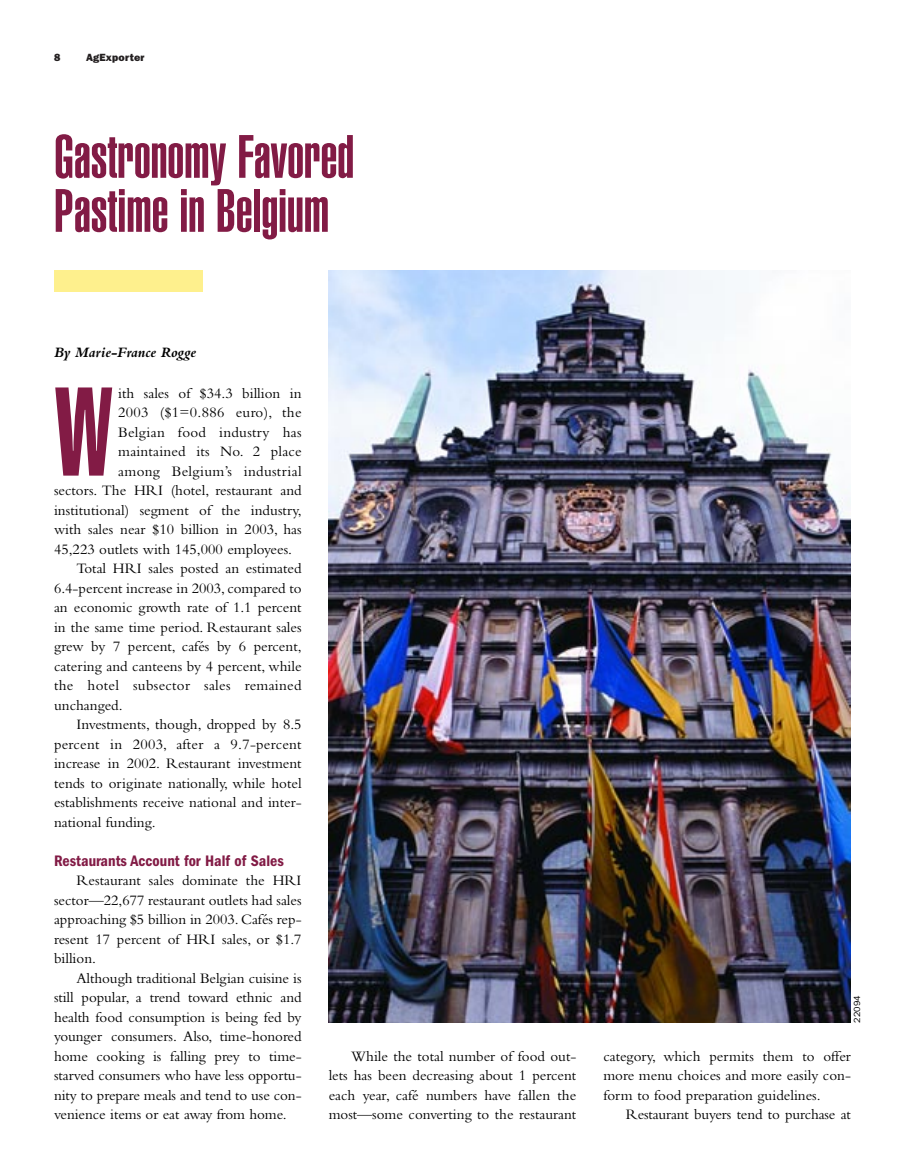
<style>
.page{position:relative;width:905px;height:1175px;background:#fff}
.page>*{position:absolute;margin:0;border:0;box-sizing:border-box;transform-origin:0 0}
.t1{font:900 extra-condensed 123.75px "Helvetica";color:#821b45}
.t2{font:900 extra-condensed 60px/54px "Helvetica";color:#821b45}
.t3{font:600 condensed 15.75px "Franklin Gothic";color:#821b45}
.t4{font:15px/19.5px "Bembo";color:#000;text-align:justify}
.t5{font:15px "Bembo";letter-spacing:.02em;color:#000}
.t6{font:italic 700 15px "Bembo";color:#000}
.t7{font:800 10.5px "Franklin Gothic";letter-spacing:.02em;color:#231f20}
.t8{font:9px "Franklin Gothic";color:#000}
</style>
<div class="page">
<div style="left:54px;top:270px;width:148px;height:21px;background:#fef08d"></div>
<img style="left:328px;top:270px;width:522px;height:752px">
<p class="t7" style="left:54px;top:54px;width:8px">8</p>
<p class="t7" style="left:86px;top:54px;width:60px">AgExporter</p>
<h2 class="t2" style="left:54px;top:133px;width:301px">Gastronomy Favored<br>Pastime in Belgium</h2>
<p class="t6" style="left:54px;top:346px;width:144px">By Marie-France Rogge</p>
<p class="t4" style="left:118px;top:384px;width:185px">ith sales of $34.3 billion in</p>
<p class="t5" style="left:118px;top:407px;width:185px">2003 ($1=0.886 euro), the</p>
<p class="t5" style="left:118px;top:426px;width:185px">Belgian food industry has</p>
<p class="t4" style="left:118px;top:443px;width:185px">maintained its No. 2 place</p>
<p class="t5" style="left:118px;top:465px;width:185px">among Belgium’s industrial</p>
<p class="t4" style="left:54px;top:482px;width:249px">sectors. The HRI (hotel, restaurant and</p>
<p class="t4" style="left:54px;top:501px;width:249px">institutional) segment of the industry,</p>
<p class="t4" style="left:54px;top:521px;width:249px">with sales near $10 billion in 2003, has</p>
<p class="t4" style="left:54px;top:540px;width:240px">45,223 outlets with 145,000 employees.</p>
<p class="t4" style="left:77px;top:560px;width:226px">Total HRI sales posted an estimated</p>
<p class="t4" style="left:54px;top:579px;width:249px">6.4-percent increase in 2003, compared to</p>
<p class="t4" style="left:54px;top:599px;width:249px">an economic growth rate of 1.1 percent</p>
<p class="t4" style="left:54px;top:618px;width:249px">in the same time period. Restaurant sales</p>
<p class="t4" style="left:54px;top:638px;width:249px">grew by 7 percent, cafés by 6 percent,</p>
<p class="t4" style="left:54px;top:657px;width:249px">catering and canteens by 4 percent, while</p>
<p class="t5" style="left:54px;top:680px;width:249px">the hotel subsector sales remained</p>
<p class="t4" style="left:54px;top:696px;width:70px">unchanged.</p>
<p class="t4" style="left:77px;top:716px;width:226px">Investments, though, dropped by 8.5</p>
<p class="t4" style="left:54px;top:735px;width:249px">percent in 2003, after a 9.7-percent</p>
<p class="t4" style="left:54px;top:755px;width:249px">increase in 2002. Restaurant investment</p>
<p class="t4" style="left:54px;top:774px;width:249px">tends to originate nationally, while hotel</p>
<p class="t4" style="left:54px;top:794px;width:249px">establishments receive national and inter-</p>
<p class="t4" style="left:54px;top:813px;width:103px">national funding.</p>
<p class="t3" style="left:54px;top:855px;width:231px">Restaurants Account for Half of Sales</p>
<p class="t4" style="left:54px;top:872px;width:249px;text-indent:22px">Restaurant sales dominate the HRI sector—22,677 restaurant outlets had sales approaching $5 billion in 2003. Cafés rep&shy;resent 17 percent of HRI sales, or $1.7 billion.</p>
<p class="t4" style="left:54px;top:969px;width:249px;text-indent:22px">Although traditional Belgian cuisine is still popular, a trend toward ethnic and health food consumption is being fed by younger consumers. Also, time-honored home cooking is falling prey to time&shy;starved consumers who have less opportu&shy;nity to prepare meals and tend to use con&shy;venience items or eat away from home.</p>
<h1 class="t1" style="left:54px;top:387px;width:61px">W</h1>
<p class="t8" style="left:853px;top:1022px;width:28px;rotate:-90deg">22094</p>
<p class="t4" style="left:328px;top:1047px;width:249px;text-indent:22px">While the total number of food out&shy;lets has been decreasing about 1 percent each year, café numbers have fallen the most—some converting to the restaurant</p>
<p class="t4" style="left:603px;top:1047px;width:249px">category, which permits them to offer more menu choices and more easily con&shy;form to food preparation guidelines.</p>
<p class="t4" style="left:626px;top:1106px;width:226px">Restaurant buyers tend to purchase at</p>
</div>
